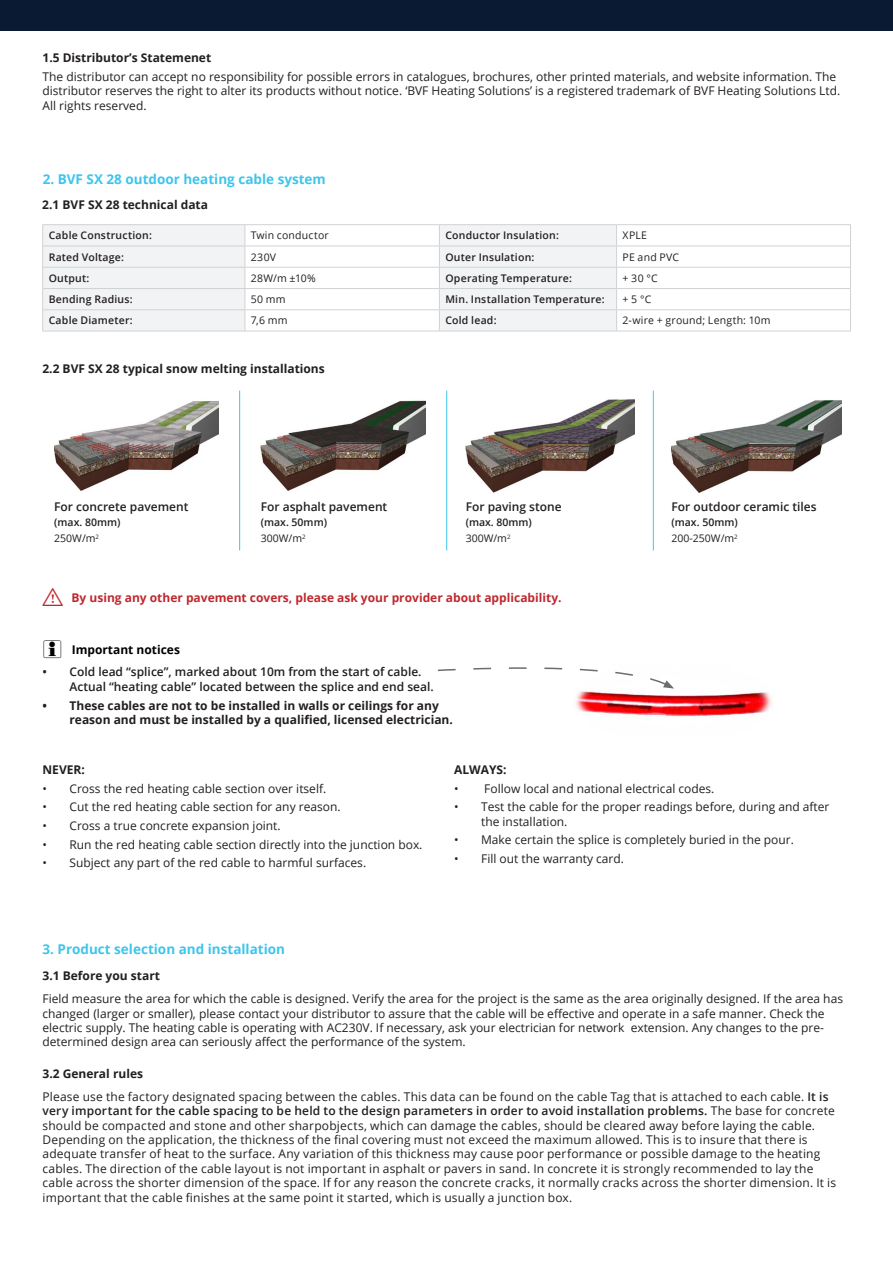
<style>
.page{position:relative;width:893px;height:1263px;background:#fff}
.page>*{position:absolute;margin:0;border:0;box-sizing:border-box;transform-origin:0 0}
.t1{font:700 13.5px "Open Sans";color:#3dc5ec}
.t2{font:12px/14.4px "Open Sans";color:#231f20}
.t3{font:700 12px/14.4px "Open Sans";color:#231f20}
.t4{font:600 12px/14.4px "Open Sans";color:#231f20}
.t5{font:700 12px "Open Sans";color:#bf282e}
.t6{font:700 12px "Open Sans";color:#000}
.t7{font:600 10.5px "Open Sans";letter-spacing:.02em;color:#231f20}
.t8{font:10.5px "Open Sans";letter-spacing:.02em;color:#231f20}
.s1{font-family:"tables";font-weight:400;font-size:24px}
.s2{font-weight:600}
</style>
<div class="page">
<div style="left:0;top:0;width:893px;height:31px;background:#0a1a32"></div>
<hr style="left:42px;top:224px;width:203px;height:1px;background:#d1d2d4">
<hr style="left:245px;top:224px;width:194px;height:1px;background:#d1d2d4">
<hr style="left:439px;top:224px;width:178px;height:1px;background:#d1d2d4">
<hr style="left:617px;top:224px;width:234px;height:1px;background:#d1d2d4">
<hr style="left:245px;top:246px;width:194px;height:1px;background:#d1d2d4">
<hr style="left:617px;top:246px;width:233px;height:1px;background:#d1d2d4">
<hr style="left:245px;top:267px;width:194px;height:1px;background:#d1d2d4">
<hr style="left:617px;top:267px;width:233px;height:1px;background:#d1d2d4">
<hr style="left:245px;top:288px;width:194px;height:1px;background:#d1d2d4">
<hr style="left:617px;top:288px;width:233px;height:1px;background:#d1d2d4">
<hr style="left:245px;top:309px;width:194px;height:1px;background:#d1d2d4">
<svg style="left:42px;top:225px;width:204px;height:106px"></svg>
<hr style="left:617px;top:309px;width:233px;height:1px;background:#d1d2d4">
<hr style="left:42px;top:331px;width:203px;height:1px;background:#d1d2d4">
<hr style="left:245px;top:331px;width:194px;height:1px;background:#d1d2d4">
<svg style="left:439px;top:225px;width:178px;height:106px"></svg>
<svg style="left:850px;top:225px;width:1px;height:106px"></svg>
<hr style="left:439px;top:331px;width:178px;height:1px;background:#d1d2d4">
<hr style="left:617px;top:331px;width:234px;height:1px;background:#d1d2d4">
<img style="left:54px;top:400px;width:165px;height:91px">
<img style="left:466px;top:399px;width:169px;height:94px">
<img style="left:261px;top:400px;width:164px;height:91px">
<img style="left:671px;top:400px;width:171px;height:93px">
<img style="left:575px;top:691px;width:197px;height:26px">
<hr style="left:239px;top:391px;width:1px;height:159px;background:#3dc5ec">
<hr style="left:446px;top:391px;width:1px;height:159px;background:#3dc5ec">
<hr style="left:653px;top:391px;width:1px;height:159px;background:#3dc5ec">
<svg style="left:437px;top:667px;width:237px;height:22px"></svg>
<p class="t3" style="left:43px;top:51px;width:170px">1.5 Distributor’s Statemenet</p>
<p class="t2" style="left:43px;top:69px;width:799px">The distributor can accept no responsibility for possible errors in catalogues, brochures, other printed materials, and website information. The distributor reserves the right to alter its products without notice. ‘BVF Heating Solutions’ is a registered trademark of BVF Heating Solutions Ltd.<br>All rights reserved.</p>
<p class="t1" style="left:43px;top:169px;width:285px">2. BVF SX 28 outdoor heating cable system</p>
<p class="t3" style="left:42px;top:197px;width:167px">2.1 BVF SX 28 technical data</p>
<p class="t7" style="left:49px;top:228px;width:105px">Cable Construction:</p>
<p class="t8" style="left:251px;top:228px;width:79px">Twin conductor</p>
<p class="t7" style="left:445px;top:228px;width:115px">Conductor Insulation:</p>
<p class="t8" style="left:623px;top:228px;width:26px">XPLE</p>
<p class="t7" style="left:49px;top:250px;width:77px">Rated Voltage:</p>
<p class="t8" style="left:251px;top:250px;width:27px">230V</p>
<p class="t7" style="left:445px;top:250px;width:90px">Outer Insulation:</p>
<p class="t8" style="left:623px;top:250px;width:58px">PE and PVC</p>
<p class="t7" style="left:49px;top:271px;width:42px">Output:</p>
<p class="t8" style="left:251px;top:271px;width:66px">28W/m ±10%</p>
<p class="t7" style="left:445px;top:271px;width:128px">Operating Temperature:</p>
<p class="t8" style="left:623px;top:271px;width:37px">+ 30 °C</p>
<p class="t7" style="left:49px;top:292px;width:86px">Bending Radius:</p>
<p class="t8" style="left:251px;top:292px;width:36px">50 mm</p>
<p class="t7" style="left:445px;top:292px;width:161px">Min. Installation Temperature:</p>
<p class="t8" style="left:623px;top:292px;width:30px">+ 5 °C</p>
<p class="t7" style="left:49px;top:313px;width:86px">Cable Diameter:</p>
<p class="t8" style="left:251px;top:313px;width:38px">7,6 mm</p>
<p class="t7" style="left:445px;top:313px;width:53px">Cold lead:</p>
<p class="t8" style="left:623px;top:313px;width:150px">2-wire + ground; Length: 10m</p>
<p class="t3" style="left:42px;top:361px;width:284px">2.2 BVF SX 28 typical snow melting installations</p>
<p class="t4" style="left:54px;top:499px;width:136px">For concrete pavement</p>
<p class="t7" style="left:54px;top:515px;width:68px">(max. 80mm)</p>
<p class="t8" style="left:54px;top:531px;width:46px">250W/m<sup>2</sup></p>
<p class="t4" style="left:261px;top:499px;width:128px">For asphalt pavement</p>
<p class="t7" style="left:261px;top:515px;width:68px">(max. 50mm)</p>
<p class="t8" style="left:261px;top:531px;width:46px">300W/m<sup>2</sup></p>
<p class="t4" style="left:466px;top:499px;width:98px">For paving stone</p>
<p class="t7" style="left:466px;top:515px;width:68px">(max. 80mm)</p>
<p class="t8" style="left:466px;top:531px;width:46px">300W/m<sup>2</sup></p>
<p class="t4" style="left:671px;top:499px;width:147px">For outdoor ceramic tiles</p>
<p class="t7" style="left:671px;top:515px;width:68px">(max. 50mm)</p>
<p class="t8" style="left:671px;top:531px;width:68px">200-250W/m<sup>2</sup></p>
<p class="t5" style="left:42px;top:589px;width:521px"><span class="s1">I</span> By using any other pavement covers, please ask your provider about applicability.</p>
<p class="t6" style="left:72px;top:641px;width:110px">Important notices</p>
<p class="t4" style="left:70px;top:665px;width:366px;text-indent:-27px">• Cold lead “splice”, marked about 10m from the start of cable.<br>Actual “heating cable” located between the splice and end seal.</p>
<p class="t3" style="left:70px;top:698px;width:385px;text-indent:-27px">• These cables are not to be installed in walls or ceilings for any reason and must be installed by a qualified, licensed electrician.</p>
<p class="t3" style="left:43px;top:762px;width:44px">NEVER:</p>
<p class="t2" style="left:43px;top:781px;width:285px">• Cross the red heating cable section over itself.</p>
<p class="t2" style="left:43px;top:799px;width:300px">• Cut the red heating cable section for any reason.</p>
<p class="t2" style="left:43px;top:818px;width:240px">• Cross a true concrete expansion joint.</p>
<p class="t2" style="left:43px;top:837px;width:381px">• Run the red heating cable section directly into the junction box.</p>
<p class="t2" style="left:43px;top:855px;width:325px">• Subject any part of the red cable to harmful surfaces.</p>
<p class="t3" style="left:454px;top:762px;width:54px">ALWAYS:</p>
<p class="t2" style="left:454px;top:781px;width:262px">• Follow local and national electrical codes.</p>
<p class="t2" style="left:481px;top:799px;width:350px;text-indent:-27px">• Test the cable for the proper readings before, during and after the installation.</p>
<p class="t2" style="left:454px;top:832px;width:341px">• Make certain the splice is completely buried in the pour.</p>
<p class="t2" style="left:454px;top:851px;width:171px">• Fill out the warranty card.</p>
<p class="t1" style="left:43px;top:940px;width:244px">3. Product selection and installation</p>
<p class="t3" style="left:43px;top:968px;width:119px">3.1 Before you start</p>
<p class="t2" style="left:43px;top:991px;width:802px">Field measure the area for which the cable is designed. Verify the area for the project is the same as the area originally designed. If the area has changed (larger or smaller), please contact your distributor to assure that the cable will be effective and operate in a safe manner. Check the electric supply. The heating cable is operating with AC230V. If necessary, ask your electrician for network extension. Any changes to the pre&shy;determined design area can seriously affect the performance of the system.</p>
<p class="t3" style="left:43px;top:1066px;width:102px">3.2 General rules</p>
<p class="t2" style="left:43px;top:1089px;width:795px">Please use the factory designated spacing between the cables. This data can be found on the cable Tag that is attached to each cable. <span class="s2">It is very important for the cable spacing to be held to the design parameters in order to avoid installation problems.</span> The base for concrete should be compacted and stone and other sharpobjects, which can damage the cables, should be cleared away before laying the cable.<br>Depending on the application, the thickness of the final covering must not exceed the maximum allowed. This is to insure that there is adequate transfer of heat to the surface. Any variation of this thickness may cause poor performance or possible damage to the heating cables. The direction of the cable layout is not important in asphalt or pavers in sand. In concrete it is strongly recommended to lay the cable across the shorter dimension of the space. If for any reason the concrete cracks, it normally cracks across the shorter dimension. It is important that the cable finishes at the same point it started, which is usually a junction box.</p>
</div>
